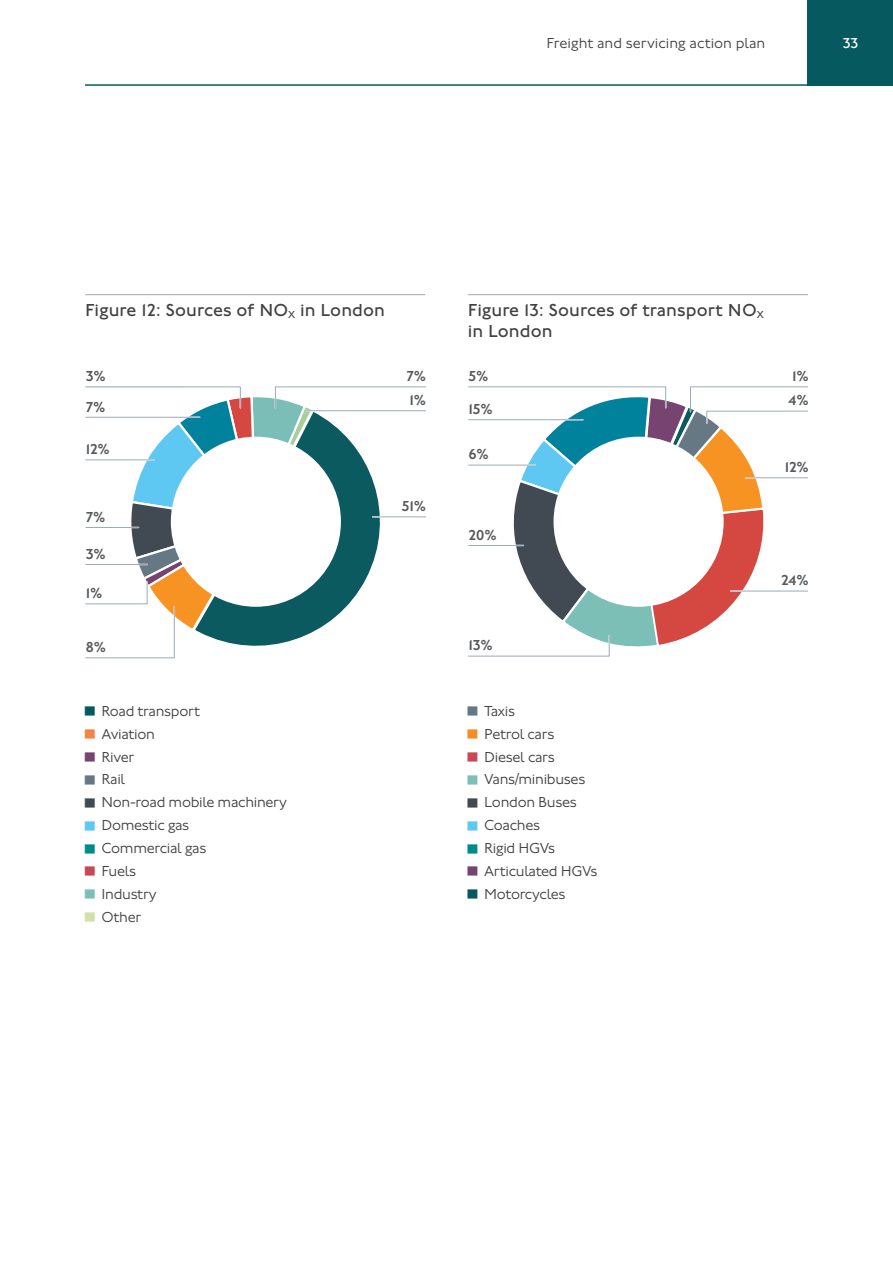
<style>
.page{position:relative;width:893px;height:1263px;background:#fff}
.page>*{position:absolute;margin:0;border:0;box-sizing:border-box;transform-origin:0 0}
.Tables_Charts_Table_Chart_heading_with_R{font:18px/21px "Johnston 100";letter-spacing:.005em;color:#414042}
.t1{font:300 15px/23px "Johnston 100";letter-spacing:-.02em;color:#414042}
.t2{font:500 15px/23.9px "Johnston 100";letter-spacing:-.01em;color:#58595b}
.t3{font:300 15px "Johnston 100";color:#414042}
.t4{font:15px "Johnston 100";color:#fff}
.s1{font-family:"NJ Font";color:#065a5f}
.s2{font-family:"NJ Font";color:#f58345}
.s3{font-family:"NJ Font";color:#774371}
.s4{font-family:"NJ Font";color:#677885}
.s5{font-family:"NJ Font";color:#414a52}
.s6{font-family:"NJ Font";color:#5dc9f3}
.s7{font-family:"NJ Font";color:#008b89}
.s8{font-family:"NJ Font";color:#c94754}
.s9{font-family:"NJ Font";color:#7cbfb7}
.s10{font-family:"NJ Font";color:#d2e1a9}
.s11{font-family:"NJ Font";color:#f68c27}
</style>
<div class="page">
<hr style="left:85px;top:84px;width:808px;height:2px;background:#065a5f">
<div style="left:808px;top:0;width:85px;height:85px;background:#065a5f"></div>
<hr style="left:85px;top:294px;width:340px;height:1px;background:#a7a9ac">
<svg style="left:85px;top:386px;width:340px;height:273px"></svg>
<hr style="left:468px;top:294px;width:340px;height:1px;background:#a7a9ac">
<svg style="left:468px;top:386px;width:340px;height:271px"></svg>
<hr style="left:745px;top:477px;width:63px;height:2px;background:#fff">
<hr style="left:745px;top:477px;width:63px;height:1px;background:#9cabb7">
<hr style="left:731px;top:590px;width:77px;height:2px;background:#fff">
<hr style="left:731px;top:591px;width:77px;height:1px;background:#9cabb7">
<p class="t3" style="left:547px;top:35px;width:220px">Freight and servicing action plan</p>
<p class="t4" style="left:843px;top:35px;width:17px">33</p>
<h4 class="Tables_Charts_Table_Chart_heading_with_R" style="left:85px;top:300px;width:302px">Figure 12: Sources of NO<sub>X</sub> in London</h4>
<p class="t2" style="left:86px;top:364px;width:21px">3%</p>
<p class="t2" style="left:86px;top:395px;width:21px">7%</p>
<p class="t2" style="left:86px;top:437px;width:26px">12%</p>
<p class="t2" style="left:86px;top:505px;width:21px">7%</p>
<p class="t2" style="left:86px;top:542px;width:21px">3%</p>
<p class="t2" style="left:86px;top:581px;width:18px">1%</p>
<p class="t2" style="left:86px;top:635px;width:22px">8%</p>
<p class="t2" style="left:406px;top:364px;width:21px">7%<br>1%</p>
<p class="t2" style="left:402px;top:494px;width:26px">51%</p>
<h4 class="Tables_Charts_Table_Chart_heading_with_R" style="left:468px;top:300px;width:298px">Figure 13: Sources of transport NO<sub>X </sub>in London</h4>
<p class="t2" style="left:468px;top:364px;width:21px">5%</p>
<p class="t2" style="left:788px;top:364px;width:22px;line-height:24.3px">1%<br>4%</p>
<p class="t2" style="left:468px;top:397px;width:26px">15%</p>
<p class="t2" style="left:468px;top:443px;width:22px">6%</p>
<p class="t2" style="left:468px;top:523px;width:30px">20%</p>
<p class="t2" style="left:468px;top:634px;width:26px">13%</p>
<p class="t2" style="left:785px;top:455px;width:26px">12%</p>
<p class="t2" style="left:781px;top:569px;width:29px">24%</p>
<p class="t1" style="left:85px;top:699px;width:203px"><span class="s1">▀</span> Road transport<br><span class="s2">▀</span> Aviation<br><span class="s3">▀</span> River<br><span class="s4">▀</span> Rail<br><span class="s5">▀</span> Non-road mobile machinery <span class="s6">▀</span> Domestic gas<br><span class="s7">▀</span> Commercial gas<br><span class="s8">▀</span> Fuels<br><span class="s9">▀</span> Industry<br><span class="s10">▀</span> Other</p>
<p class="t1" style="left:468px;top:699px;width:131px"><span class="s4">▀</span> Taxis<br><span class="s11">▀</span> Petrol cars<br><span class="s8">▀</span> Diesel cars<br><span class="s9">▀</span> Vans/minibuses <span class="s5">▀</span> London Buses<br><span class="s6">▀</span> Coaches<br><span class="s7">▀</span> Rigid HGVs<br><span class="s3">▀</span> Articulated HGVs <span class="s1">▀</span> Motorcycles</p>
</div>
